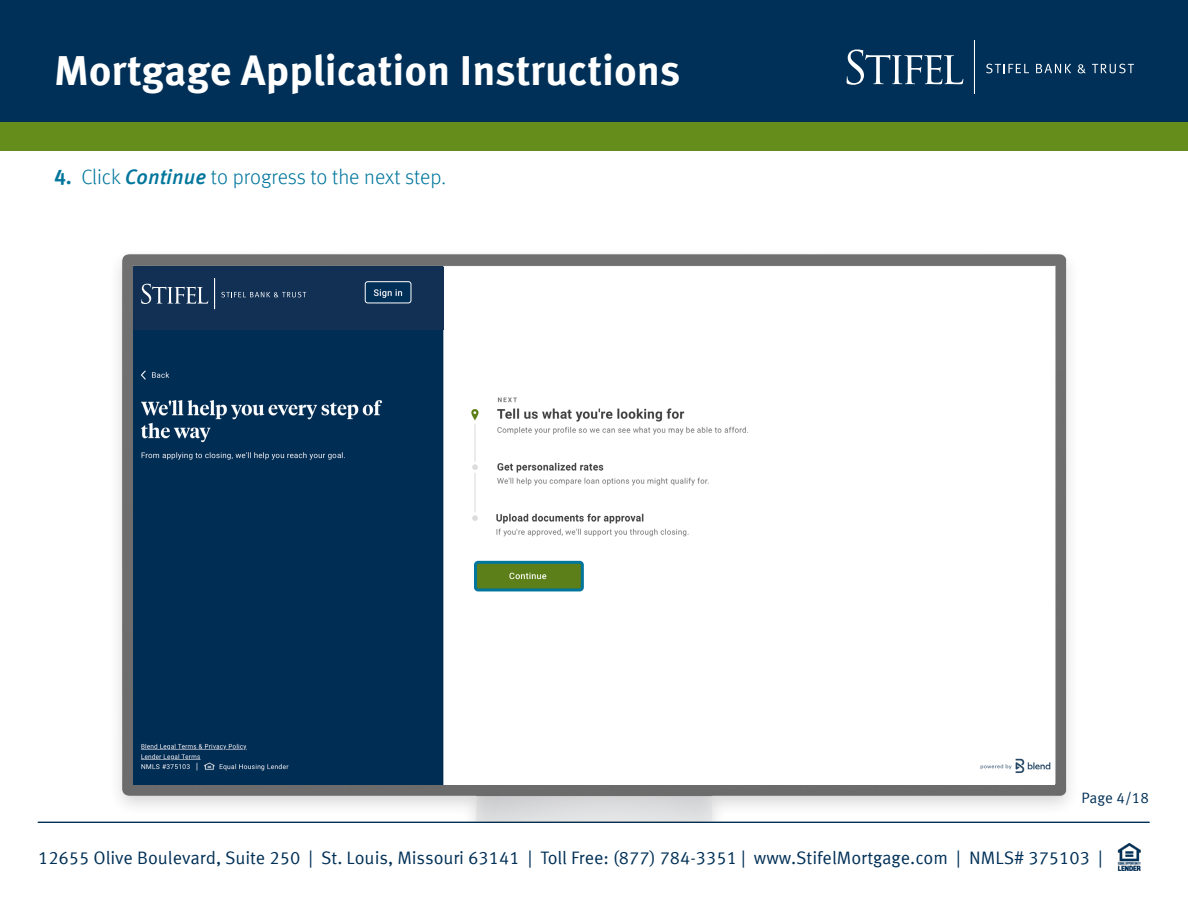
<style>
.page{position:relative;width:1188px;height:918px;background:#fff}
.page>*{position:absolute;margin:0;border:0;box-sizing:border-box;transform-origin:0 0}
.t1{font:700 42px "Meta Offc";color:#fff}
.t2{font:300 21px "Meta Offc";color:#00769d}
.t3{font:18px "Meta Offc Norm";color:#003056}
.t4{font:15px "Meta Offc Norm";color:#003057}
.s1{font-weight:700}
.s2{font-weight:500;font-style:italic}
.s3{color:#003057}
</style>
<div class="page">
<div style="left:0;top:0;width:1188px;height:122px;background:#003057"></div>
<div style="left:0;top:122px;width:1188px;height:28px;background:#658d1b"></div>
<svg style="left:847px;top:49px;width:116px;height:36px"></svg>
<svg style="left:986px;top:64px;width:43px;height:9px"></svg>
<svg style="left:1036px;top:64px;width:35px;height:9px"></svg>
<svg style="left:1078px;top:64px;width:8px;height:9px"></svg>
<svg style="left:1092px;top:64px;width:42px;height:9px"></svg>
<hr style="left:974px;top:40px;width:1px;height:54px;background:#fff">
<img style="left:1117px;top:843px;width:24px;height:28px">
<hr style="left:38px;top:822px;width:1111px;height:1px;background:#003057">
<div style="left:107px;top:246px;width:973px;height:597px;background:#231f20;opacity:.3"></div>
<img style="left:117px;top:247px;width:954px;height:574px">
<img style="left:133px;top:267px;width:922px;height:518px">
<div style="left:474px;top:561px;width:110px;height:30px;border:3px solid #00769d;border-radius:3px"></div>
<div style="left:0;top:823px;width:1188px;height:20px;background:#fff"></div>
<div style="left:133px;top:267px;width:310px;height:63px;background:#113054"></div>
<svg style="left:141px;top:284px;width:67px;height:20px"></svg>
<svg style="left:221px;top:292px;width:85px;height:5px"></svg>
<hr style="left:214px;top:278px;width:1px;height:31px;background:#fff">
<img style="left:365px;top:283px;width:46px;height:20px">
<div style="left:365px;top:281px;width:46px;height:22px;border:1px solid #fff;border-radius:3px"></div>
<h1 class="t1" style="left:54px;top:45px;width:628px">Mortgage Application Instructions</h1>
<p class="t2" style="left:54px;top:165px;width:393px"><span class="s1">4.</span> Click <span class="s2">Continue</span> to progress to the next step.</p>
<p class="t4" style="left:1082px;top:790px;width:69px">Page 4/18</p>
<p class="t3" style="left:38px;top:847px;width:1066px">12655 Olive Boulevard, Suite 250 | St. Louis, Missouri 63141 | Toll Free: (877) 784-3351 | <span class="s3">www.StifelMortgage.com | NMLS# 375103 |</span></p>
</div>
